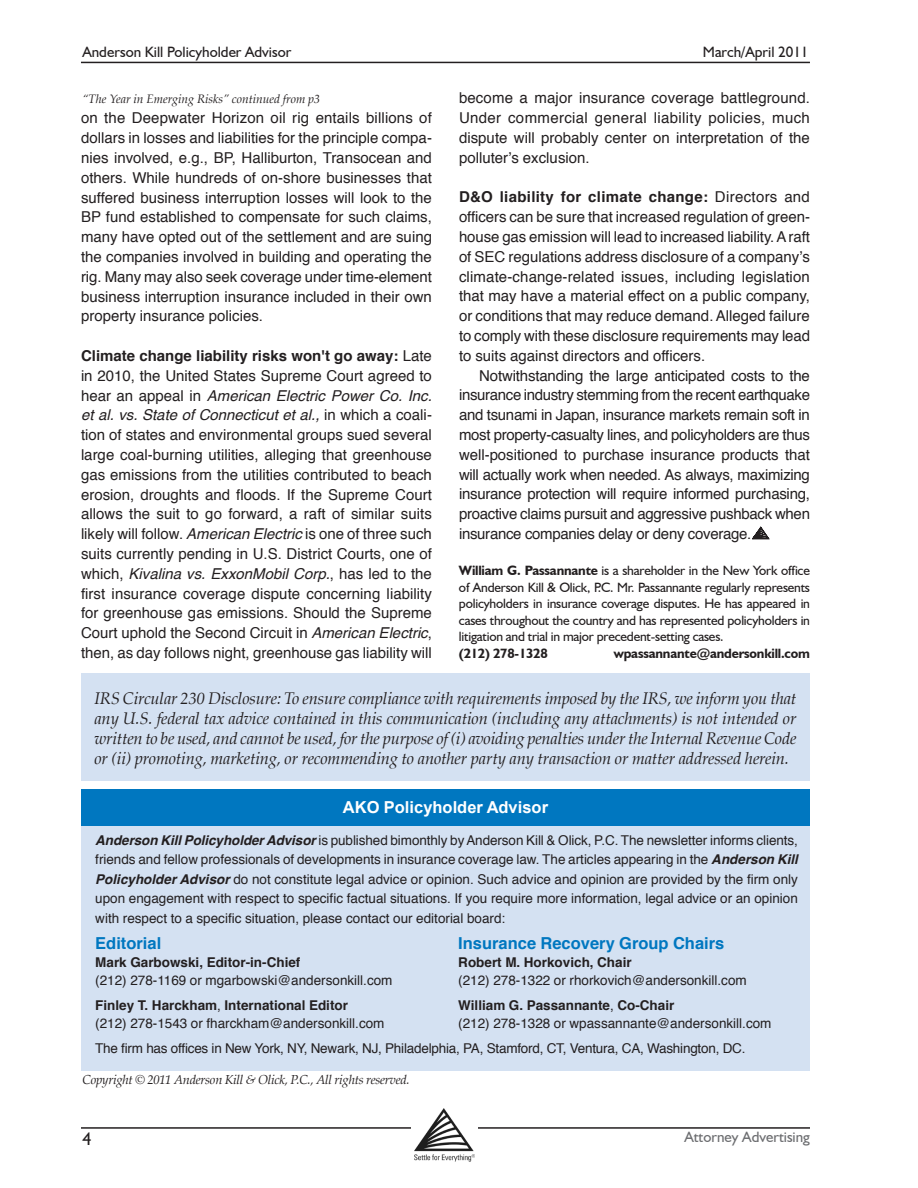
<style>
.page{position:relative;width:918px;height:1188px;background:#fff}
.page>*{position:absolute;margin:0;border:0;box-sizing:border-box;transform-origin:0 0}
.t1{font:18px "Humanist 521 BT";color:#231f20}
.Body_Text{font:italic 16.5px/19.8px "Palatino";letter-spacing:-.01em;color:#231f20;text-align:justify}
.sidebar_subhead{font:700 16.5px "Helvetica";color:#0077c0}
.t2{font:700 16.5px "Arial";color:#fff}
.Sidebar_Body_Text{font:15px/19.8px "Helvetica";color:#231f20;text-align:justify}
.t3{font:15px "Humanist 521 BT";color:#231f20}
.t4{font:15px "Humanist 521 BT";color:#6c6d70}
.t5{font:13.5px/19.5px "Helvetica";color:#231f20;text-align:justify}
.bio{font:13.5px/16.5px "Humanist 521 BT";letter-spacing:-.015em;color:#231f20;text-align:justify}
.t6{font:700 13.5px "Helvetica";color:#231f20}
.bio-2{font:700 13.5px "Humanist 521 BT";letter-spacing:-.015em;color:#231f20}
.t7{font:italic 12.75px "Palatino";letter-spacing:-.02em;color:#231f20}
.t8{font:italic 12px "Palatino";color:#231f20}
.s1{font-weight:700}
.s2{font-style:italic}
.s3{font-weight:700;font-style:italic}
.s4{font-weight:400}
</style>
<div class="page">
<hr style="left:81px;top:62px;width:729px;height:1px;background:#231f20">
<hr style="left:81px;top:1127px;width:729px;height:2px;background:#231f20">
<div style="left:411px;top:1100px;width:67px;height:64px;background:#fff"></div>
<img style="left:414px;top:1109px;width:61px;height:53px">
<div style="left:81px;top:789px;width:729px;height:282px;background:#d4e1f2"></div>
<div style="left:81px;top:789px;width:729px;height:36px;background:#0077c0"></div>
<div style="left:81px;top:673px;width:729px;height:108px;background:#d4e1f2"></div>
<svg style="left:752px;top:527px;width:17px;height:12px"></svg>
<p class="t3" style="left:82px;top:43px;width:210px">Anderson Kill Policyholder Advisor</p>
<p class="t3" style="left:703px;top:43px;width:107px">March/April 2011</p>
<p class="t8" style="left:82px;top:90px;width:239px">“The Year in Emerging Risks” continued from p3</p>
<p class="Sidebar_Body_Text" style="left:81px;top:109px;width:353px">on the Deepwater Horizon oil rig entails billions of dollars in losses and liabilities for the principle compa&shy;nies involved, e.g., BP, Halliburton, Transocean and others. While hundreds of on-shore businesses that suffered business interruption losses will look to the BP fund established to compensate for such claims, many have opted out of the settlement and are suing the companies involved in building and operating the rig. Many may also seek coverage under time-element business interruption insurance included in their own property insurance policies.</p>
<p class="Sidebar_Body_Text" style="left:81px;top:346px;width:353px"><span class="s1">Climate change liability risks won't go away:</span> Late in 2010, the United States Supreme Court agreed to hear an appeal in <span class="s2">American Electric Power Co. Inc. et al. vs. State of Connecticut et al.,</span> in which a coali&shy;tion of states and environmental groups sued several large coal-burning utilities, alleging that greenhouse gas emissions from the utilities contributed to beach erosion, droughts and floods. If the Supreme Court allows the suit to go forward, a raft of similar suits likely will follow. <span class="s2">American Electric</span> is one of three such suits currently pending in U.S. District Courts, one of which, <span class="s2">Kivalina vs. ExxonMobil Corp.</span>, has led to the first insurance coverage dispute concerning liability for greenhouse gas emissions. Should the Supreme Court uphold the Second Circuit in <span class="s2">American Electric</span>, then, as day follows night, greenhouse gas liability will</p>
<p class="Sidebar_Body_Text" style="left:459px;top:89px;width:353px">become a major insurance coverage battleground.<br>Under commercial general liability policies, much dispute will probably center on interpretation of the polluter’s exclusion.</p>
<p class="Sidebar_Body_Text" style="left:459px;top:188px;width:353px"><span class="s1">D&amp;O liability for climate change:</span> Directors and officers can be sure that increased regulation of green&shy;house gas emission will lead to increased liability.Araft of SEC regulations address disclosure of a company’s climate-change-related issues, including legislation that may have a material effect on a public company, or conditions that may reduce demand. Alleged failure to comply with these disclosure requirements may lead to suits against directors and officers.</p>
<p class="Sidebar_Body_Text" style="left:459px;top:366px;width:353px;text-indent:20px">Notwithstanding the large anticipated costs to the insurance industry stemming from the recent earthquake and tsunami in Japan, insurance markets remain soft in most property-casualty lines, and policyholders are thus well-positioned to purchase insurance products that will actually work when needed. As always, maximizing insurance protection will require informed purchasing, proactive claims pursuit and aggressive pushback when insurance companies delay or deny coverage.</p>
<p class="bio" style="left:459px;top:562px;width:353px"><span class="s1">William G. Passannante</span> is a shareholder in the New York office of Anderson Kill &amp; Olick, P.C. Mr. Passannante regularly represents policyholders in insurance coverage disputes. He has appeared in cases throughout the country and has represented policyholders in litigation and trial in major precedent-setting cases.</p>
<p class="bio-2" style="left:459px;top:645px;width:90px">(212) 278-1328</p>
<p class="bio-2" style="left:614px;top:645px;width:198px">wpassannante@andersonkill.com</p>
<p class="Body_Text" style="left:94px;top:689px;width:704px">IRS Circular 230 Disclosure: To ensure compliance with requirements imposed by the IRS, we inform you that any U.S. federal tax advice contained in this communication (including any attachments) is not intended or written to be used, and cannot be used, for the purpose of (i) avoiding penalties under the Internal Revenue Code or (ii) promoting, marketing, or recommending to another party any transaction or matter addressed herein.</p>
<p class="t2" style="left:343px;top:796px;width:207px">AKO Policyholder Advisor</p>
<p class="t5" style="left:95px;top:831px;width:704px"><span class="s3">Anderson Kill Policyholder Advisor</span> is published bimonthly byAnderson Kill &amp; Olick, P.C. The newsletter informs clients, friends and fellow professionals of developments in insurance coverage law. The articles appearing in the <span class="s3">Anderson Kill Policyholder Advisor</span> do not constitute legal advice or opinion. Such advice and opinion are provided by the firm only upon engagement with respect to specific factual situations. If you require more information, legal advice or an opinion with respect to a specific situation, please contact our editorial board:</p>
<p class="sidebar_subhead" style="left:95px;top:930px;width:68px">Editorial</p>
<p class="sidebar_subhead" style="left:458px;top:930px;width:268px">Insurance Recovery Group Chairs</p>
<p class="t6" style="left:95px;top:952px;width:207px">Mark Garbowski, Editor-in-Chief</p>
<p class="t6" style="left:458px;top:952px;width:175px">Robert M. Horkovich, Chair</p>
<p class="t5" style="left:95px;top:971px;width:299px">(212) 278-1169 or mgarbowski@andersonkill.com</p>
<p class="t5" style="left:458px;top:971px;width:290px">(212) 278-1322 or rhorkovich@andersonkill.com</p>
<p class="t6" style="left:95px;top:995px;width:254px">Finley T. Harckham<span class="s4">,</span> International Editor</p>
<p class="t6" style="left:458px;top:995px;width:218px">William G. Passannante<span class="s4">,</span> Co-Chair</p>
<p class="t5" style="left:95px;top:1014px;width:291px">(212) 278-1543 or fharckham@andersonkill.com</p>
<p class="t5" style="left:458px;top:1014px;width:315px">(212) 278-1328 or wpassannante@andersonkill.com</p>
<p class="t5" style="left:95px;top:1039px;width:652px">The firm has offices in New York, NY, Newark, NJ, Philadelphia, PA, Stamford, CT, Ventura, CA, Washington, DC.</p>
<p class="t7" style="left:82px;top:1069px;width:329px">Copyright © 2011 Anderson Kill &amp; Olick, P.C., All rights reserved.</p>
<p class="t1" style="left:82px;top:1127px;width:11px">4</p>
<p class="t4" style="left:684px;top:1128px;width:127px">Attorney Advertising</p>
</div>
